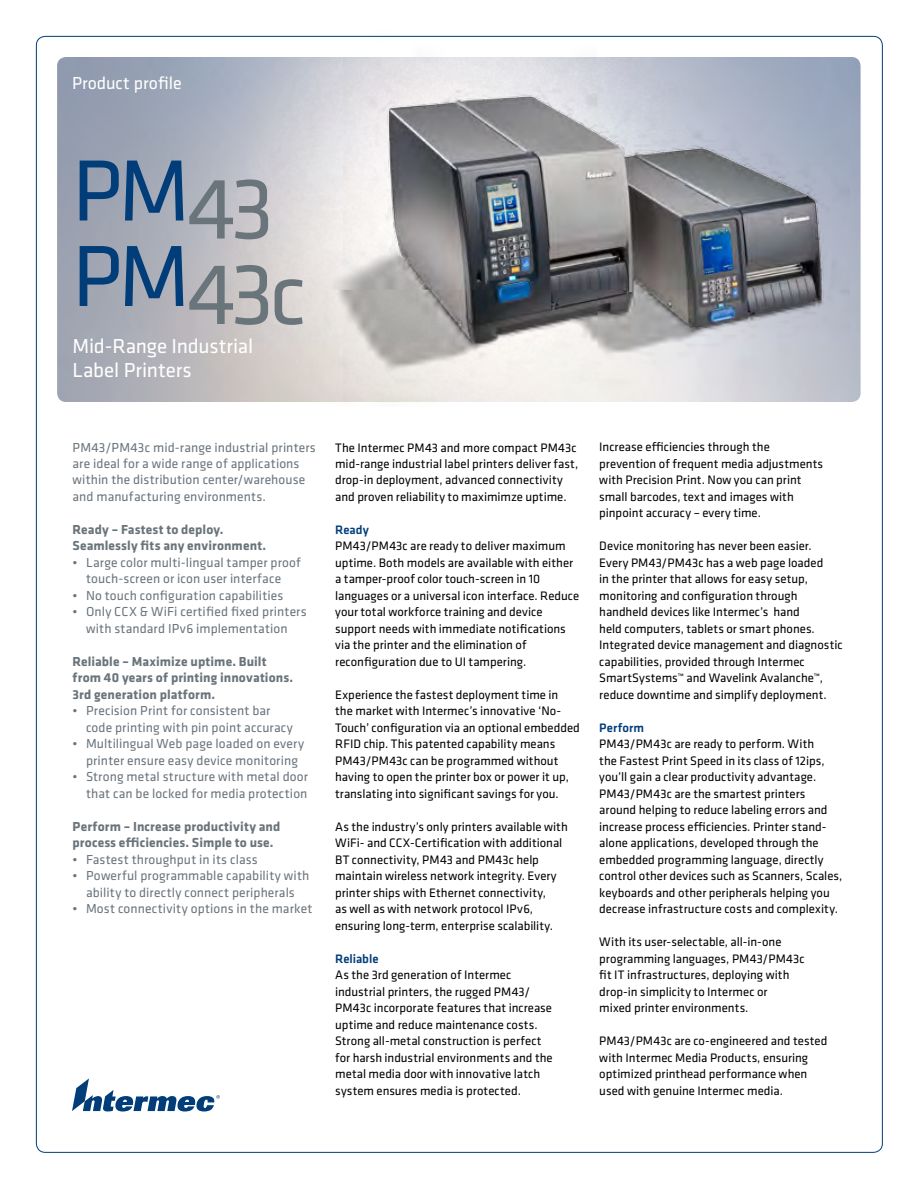
<style>
.page{position:relative;width:918px;height:1188px;background:#fff}
.page>*{position:absolute;margin:0;border:0;box-sizing:border-box;transform-origin:0 0}
.t1{font:90px/103.5px "Klavika";letter-spacing:-.045em;color:#6a747b}
.t2{font:21px/24px "Klavika";letter-spacing:-.005em;color:#fff}
.t3{font:18px "Klavika";color:#fff}
.t4{font:13.5px/16.5px "Klavika";letter-spacing:.01em;color:#6a747b;text-align:center}
.t5{font:700 13.5px/16.5px "Klavika";letter-spacing:.005em;color:#6a747b}
.t6{font:12.75px/16.5px "Klavika";color:#000}
.t7{font:500 12.75px "Klavika";letter-spacing:.005em;color:#003d79}
.s1{color:#003d79}
</style>
<div class="page">
<img style="left:57px;top:57px;width:804px;height:345px">
<svg style="left:72px;top:1078px;width:148px;height:34px"></svg>
<img style="left:310px;top:35px;width:540px;height:367px">
<h3 class="t3" style="left:72px;top:71px;width:111px">Product profile</h3>
<h1 class="t1" style="left:72px;top:136px;width:236px"><span class="s1">PM</span>43<br><sup>PM</sup>43c</h1>
<h2 class="t2" style="left:73px;top:333px;width:182px">Mid-Range Industrial<br>Label Printers</h2>
<p class="t4" style="left:73px;top:438px;width:245px;text-align:left">PM43/PM43c mid-range industrial printers are ideal for a wide range of applications within the distribution center/warehouse and manufacturing environments.</p>
<p class="t5" style="left:73px;top:521px;width:195px">Ready – Fastest to deploy.<br>Seamlessly fits any environment.</p>
<p class="t4" style="left:73px;top:554px;width:230px">• Large color multi-lingual tamper proof touch-screen or icon user interface</p>
<p class="t4" style="left:73px;top:587px;width:212px">• No touch configuration capabilities</p>
<p class="t4" style="left:73px;top:603px;width:236px">• Only CCX &amp; WiFi certified fixed printers with standard IPv6 implementation</p>
<p class="t5" style="left:73px;top:653px;width:222px">Reliable – Maximize uptime. Built from 40 years of printing innovations.<br>3rd generation platform.</p>
<p class="t4" style="left:86px;top:702px;width:208px;text-align:left;text-indent:-14px">• Precision Print for consistent bar code printing with pin point accuracy</p>
<p class="t4" style="left:73px;top:735px;width:233px">• Multilingual Web page loaded on every printer ensure easy device monitoring</p>
<p class="t4" style="left:73px;top:768px;width:237px;text-align:right">• Strong metal structure with metal door that can be locked for media protection</p>
<p class="t5" style="left:73px;top:818px;width:209px">Perform – Increase productivity and process efficiencies. Simple to use.</p>
<p class="t4" style="left:73px;top:851px;width:187px">• Fastest throughput in its class</p>
<p class="t4" style="left:73px;top:867px;width:238px">• Powerful programmable capability with ability to directly connect peripherals</p>
<p class="t4" style="left:73px;top:900px;width:241px">• Most connectivity options in the market</p>
<p class="t6" style="left:335px;top:439px;width:245px">The Intermec PM43 and more compact PM43c mid-range industrial label printers deliver fast, drop-in deployment, advanced connectivity and proven reliability to maximimze uptime.</p>
<p class="t7" style="left:335px;top:521px;width:35px">Ready</p>
<p class="t6" style="left:335px;top:538px;width:246px">PM43/PM43c are ready to deliver maximum uptime. Both models are available with either a tamper-proof color touch-screen in 10 languages or a universal icon interface. Reduce your total workforce training and device support needs with immediate notifications via the printer and the elimination of reconfiguration due to UI tampering.</p>
<p class="t6" style="left:335px;top:686px;width:246px">Experience the fastest deployment time in<br>the market with Intermec’s innovative ‘No-Touch’ configuration via an optional embedded RFID chip. This patented capability means PM43/PM43c can be programmed without having to open the printer box or power it up, translating into significant savings for you.</p>
<p class="t6" style="left:335px;top:818px;width:234px">As the industry’s only printers available with WiFi- and CCX-Certification with additional BT connectivity, PM43 and PM43c help maintain wireless network integrity. Every printer ships with Ethernet connectivity,<br>as well as with network protocol IPv6, ensuring long-term, enterprise scalability.</p>
<p class="t7" style="left:335px;top:950px;width:45px">Reliable</p>
<p class="t6" style="left:335px;top:967px;width:219px">As the 3rd generation of Intermec industrial printers, the rugged PM43/ PM43c incorporate features that increase uptime and reduce maintenance costs.<br>Strong all-metal construction is perfect for harsh industrial environments and the metal media door with innovative latch system ensures media is protected.</p>
<p class="t6" style="left:599px;top:439px;width:225px">Increase efficiencies through the prevention of frequent media adjustments with Precision Print. Now you can print small barcodes, text and images with pinpoint accuracy – every time.</p>
<p class="t6" style="left:599px;top:538px;width:245px">Device monitoring has never been easier.<br>Every PM43/PM43c has a web page loaded<br>in the printer that allows for easy setup, monitoring and configuration through handheld devices like Intermec’s hand<br>held computers, tablets or smart phones.<br>Integrated device management and diagnostic capabilities, provided through Intermec SmartSystems™ and Wavelink Avalanche™, reduce downtime and simplify deployment.</p>
<p class="t7" style="left:599px;top:719px;width:46px">Perform</p>
<p class="t6" style="left:599px;top:736px;width:245px">PM43/PM43c are ready to perform. With<br>the Fastest Print Speed in its class of 12ips, you’ll gain a clear productivity advantage.<br>PM43/PM43c are the smartest printers around helping to reduce labeling errors and increase process efficiencies. Printer stand&shy;alone applications, developed through the embedded programming language, directly control other devices such as Scanners, Scales, keyboards and other peripherals helping you decrease infrastructure costs and complexity.</p>
<p class="t6" style="left:599px;top:934px;width:207px">With its user-selectable, all-in-one programming languages, PM43/PM43c fit IT infrastructures, deploying with drop-in simplicity to Intermec or<br>mixed printer environments.</p>
<p class="t6" style="left:599px;top:1033px;width:230px">PM43/PM43c are co-engineered and tested with Intermec Media Products, ensuring optimized printhead performance when used with genuine Intermec media.</p>
</div>
